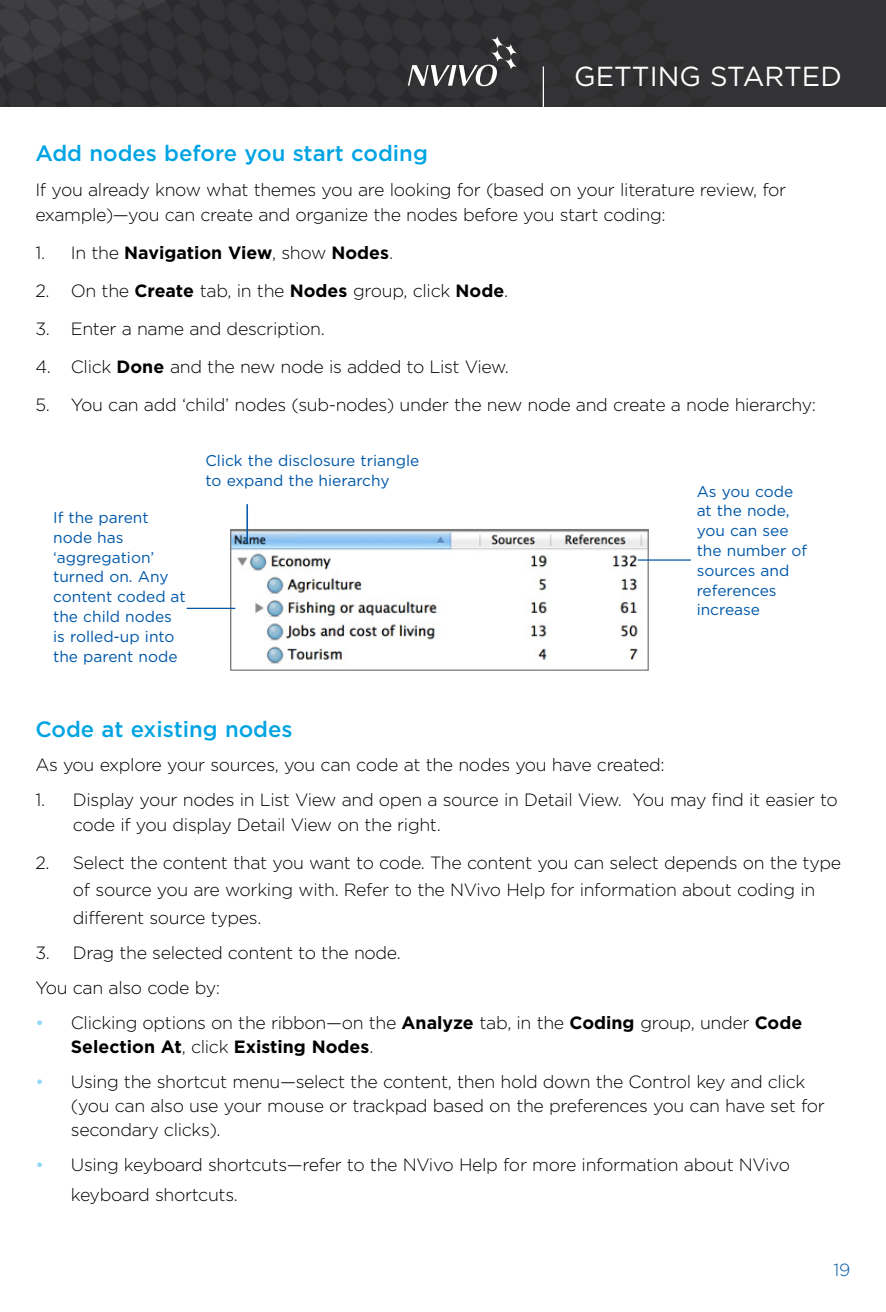
<style>
.page{position:relative;width:886px;height:1312px;background:#fff}
.page>*{position:absolute;margin:0;border:0;box-sizing:border-box;transform-origin:0 0}
.t1{font:27.5px "Gotham";color:#fff}
.t2{font:500 22.25px "Gotham";color:#00a4e3}
.t3{font:300 17.75px/24.2px "Gotham";letter-spacing:-.02em;color:#000}
.t4{font:700 17.75px "Gotham";color:#000}
.t5{font:300 17.5px "Gotham";color:#0058a9}
.t6{font:15.5px/19.8px "Gotham";color:#0058a9}
.s1{font-weight:300}
.s2{font-weight:700}
.s3{font-weight:400;color:#8ed8f8}
</style>
<div class="page">
<img style="left:0;top:0;width:886px;height:106px">
<svg style="left:408px;top:35px;width:110px;height:51px;background:#4f4f50"></svg>
<hr style="left:543px;top:66px;width:1px;height:57px;background:#fff">
<img style="left:232px;top:531px;width:415px;height:133px">
<div style="left:230px;top:529px;width:419px;height:141px;border:1px solid #77787b"></div>
<hr style="left:187px;top:607px;width:48px;height:2px;background:#0058a9">
<hr style="left:246px;top:504px;width:2px;height:39px;background:#0058a9">
<hr style="left:638px;top:559px;width:53px;height:1px;background:#0058a9">
<h1 class="t1" style="left:574px;top:59px;width:269px">GETTING STARTED</h1>
<p class="t2" style="left:35px;top:139px;width:394px">Add nodes before you start coding</p>
<p class="t3" style="left:35px;top:177px;width:752px">If you already know what themes you are looking for (based on your literature review, for example)—you can create and organize the nodes before you start coding:</p>
<p class="t4" style="left:35px;top:240px;width:359px"><span class="s1">1. In the</span> Navigation View<span class="s1">, show</span> Nodes<span class="s1">.</span></p>
<p class="t3" style="left:35px;top:278px;width:474px">2. On the <span class="s2">Create</span> tab, in the <span class="s2">Nodes</span> group, click <span class="s2">Node</span>.</p>
<p class="t3" style="left:35px;top:316px;width:291px">3. Enter a name and description.</p>
<p class="t3" style="left:35px;top:354px;width:475px">4. Click <span class="s2">Done</span> and the new node is added to List View.</p>
<p class="t3" style="left:35px;top:392px;width:782px">5. You can add ‘child’ nodes (sub-nodes) under the new node and create a node hierarchy:</p>
<p class="t6" style="left:53px;top:507px;width:134px">If the parent node has ‘aggregation’ turned on. Any content coded at the child nodes is rolled-up into the parent node</p>
<p class="t6" style="left:206px;top:450px;width:215px">Click the disclosure triangle to expand the hierarchy</p>
<p class="t6" style="left:697px;top:481px;width:112px">As you code at the node, you can see the number of sources and references increase</p>
<p class="t2" style="left:35px;top:714px;width:259px">Code at existing nodes</p>
<p class="t3" style="left:35px;top:752px;width:631px">As you explore your sources, you can code at the nodes you have created:</p>
<p class="t3" style="left:73px;top:787px;width:766px;text-indent:-38px">1. Display your nodes in List View and open a source in Detail View. You may find it easier to code if you display Detail View on the right.</p>
<p class="t3" style="left:73px;top:848px;width:770px;line-height:27.5px;text-indent:-38px">2. Select the content that you want to code. The content you can select depends on the type of source you are working with. Refer to the NVivo Help for information about coding in different source types.</p>
<p class="t3" style="left:35px;top:934px;width:367px;line-height:35px">3. Drag the selected content to the node.<br>You can also code by:</p>
<p class="t3" style="left:71px;top:1009px;width:733px;text-indent:-35px"><span class="s3">•</span> Clicking options on the ribbon—on the <span class="s2">Analyze</span> tab, in the <span class="s2">Coding</span> group, under <span class="s2">Code<br>Selection At</span>, click <span class="s2">Existing Nodes</span>.</p>
<p class="t3" style="left:71px;top:1068px;width:755px;text-indent:-35px"><span class="s3">•</span> Using the shortcut menu—select the content, then hold down the Control key and click (you can also use your mouse or trackpad based on the preferences you can have set for secondary clicks).</p>
<p class="t3" style="left:71px;top:1149px;width:721px;line-height:30px;text-indent:-35px"><span class="s3">•</span> Using keyboard shortcuts—refer to the NVivo Help for more information about NVivo keyboard shortcuts.</p>
<p class="t5" style="left:833px;top:1258px;width:19px">19</p>
</div>
